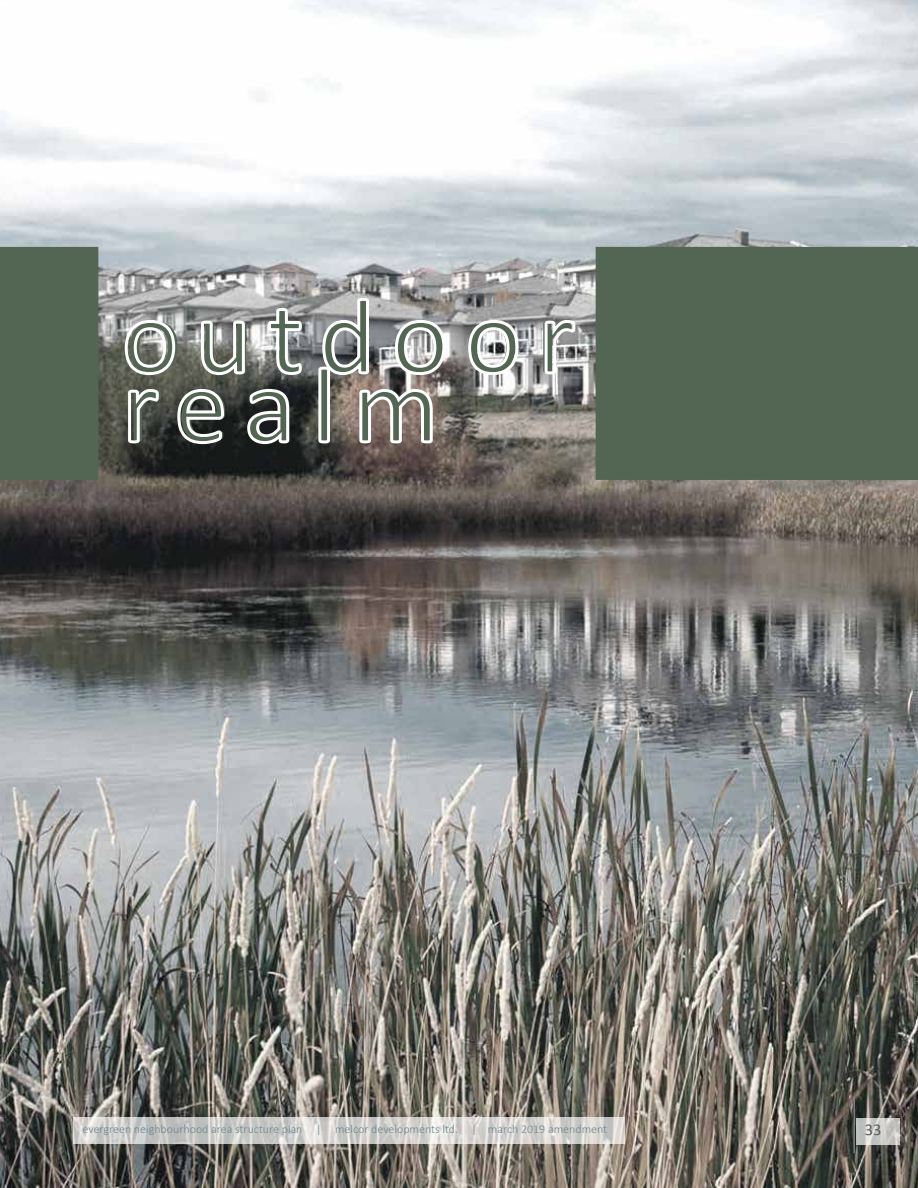
<style>
.page{position:relative;width:918px;height:1188px;background:#fff}
.page>*{position:absolute;margin:0;border:0;box-sizing:border-box;transform-origin:0 0}
.t1{font:108px "Calibri";letter-spacing:.14em;color:#536653}
.t2{font:16.5px "Calibri";color:#58595b}
.t3{font:300 12px "Calibri";color:#68878d}
</style>
<div class="page">
<img style="left:0;top:0;width:918px;height:1188px">
<div style="left:596px;top:247px;width:322px;height:233px;background:#536653"></div>
<div style="left:0;top:247px;width:98px;height:233px;background:#536653"></div>
<svg style="left:123px;top:318px;width:54px;height:59px"></svg>
<svg style="left:198px;top:318px;width:49px;height:59px"></svg>
<svg style="left:266px;top:306px;width:38px;height:71px"></svg>
<svg style="left:466px;top:318px;width:54px;height:59px"></svg>
<svg style="left:542px;top:318px;width:36px;height:59px"></svg>
<svg style="left:126px;top:387px;width:35px;height:59px"></svg>
<svg style="left:176px;top:387px;width:50px;height:59px"></svg>
<svg style="left:245px;top:387px;width:47px;height:59px"></svg>
<svg style="left:316px;top:296px;width:131px;height:150px"></svg>
<svg style="left:856px;top:1118px;width:44px;height:27px"></svg>
<hr style="left:853px;top:1096px;width:2px;height:57px;background:#797b7a">
<svg style="left:74px;top:1117px;width:551px;height:27px;background:#d3d1cf"></svg>
<h1 class="t1" style="left:125px;top:268px;width:449px">outdoor</h1>
<h1 class="t1" style="left:125px;top:337px;width:315px">realm</h1>
<p class="t3" style="left:83px;top:1122px;width:526px">evergreen neighbourhood area structure plan | melcor developments ltd. | march 2019 amendment</p>
<h2 class="t2" style="left:865px;top:1119px;width:18px">33</h2>
</div>
